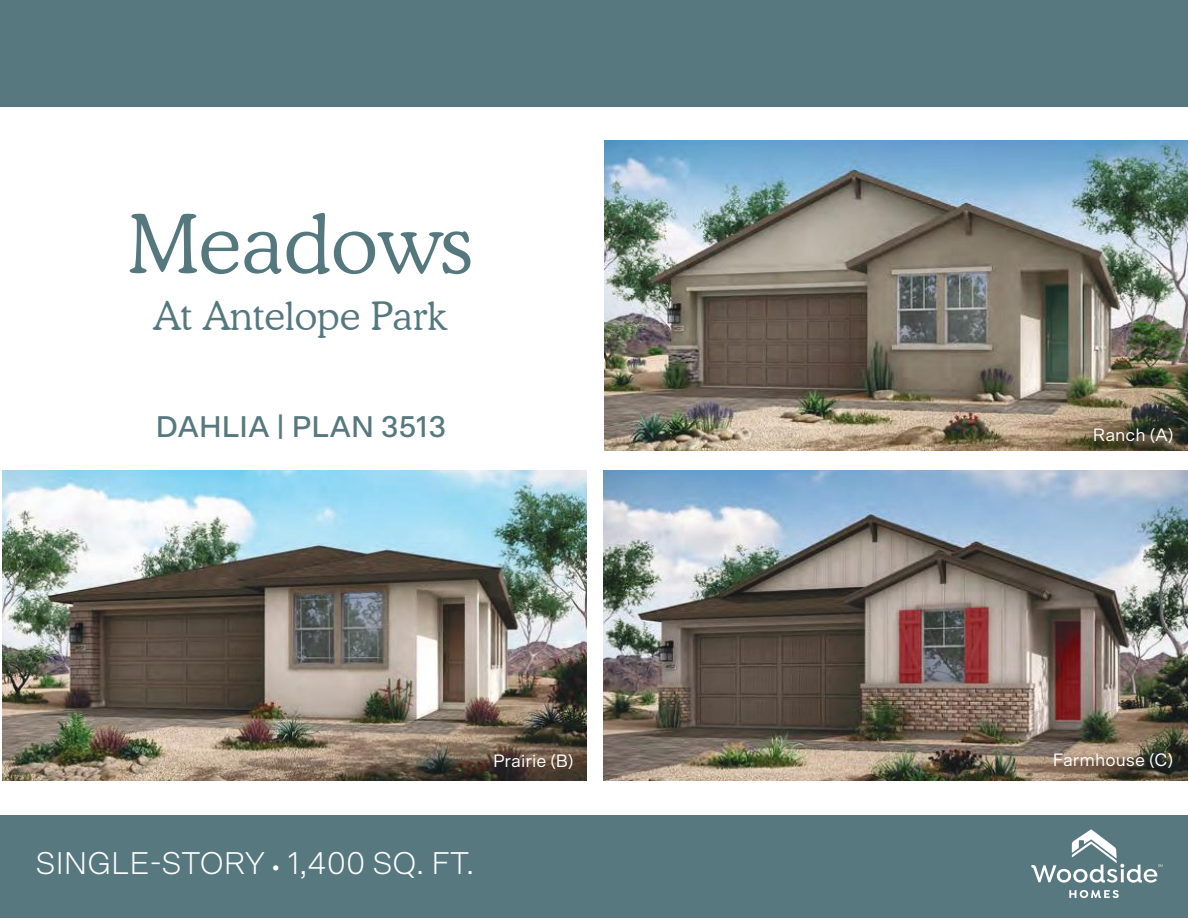
<style>
.page{position:relative;width:1188px;height:918px;background:#fff}
.page>*{position:absolute;margin:0;border:0;box-sizing:border-box;transform-origin:0 0}
.t1{font:300 81px "Cooper BT";color:#55787f}
.t2{font:300 39px "Cooper BT";color:#55787f}
.t3{font:300 31.5px "Scto Grotesk A";color:#fff}
.t4{font:500 30px "Scto Grotesk A";color:#56787e}
.t5{font:18px "Scto Grotesk A";color:#fff}
.s1{font-weight:400;font-size:21px}
</style>
<div class="page">
<div style="left:0;top:0;width:1188px;height:107px;background:#56787e"></div>
<div style="left:0;top:816px;width:1188px;height:102px;background:#56787e"></div>
<svg style="left:1069px;top:890px;width:50px;height:8px"></svg>
<svg style="left:1031px;top:829px;width:132px;height:54px"></svg>
<img style="left:604px;top:141px;width:584px;height:310px">
<img style="left:2px;top:470px;width:585px;height:311px">
<img style="left:603px;top:470px;width:585px;height:311px">
<h1 class="t1" style="left:128px;top:195px;width:345px">Meadows</h1>
<h2 class="t2" style="left:153px;top:292px;width:295px">At Antelope Park</h2>
<h3 class="t4" style="left:156px;top:408px;width:292px">DAHLIA | PLAN 3513</h3>
<p class="t5" style="left:1093px;top:424px;width:82px">Ranch (A)</p>
<p class="t5" style="left:493px;top:750px;width:82px">Prairie (B)</p>
<p class="t5" style="left:1053px;top:749px;width:122px">Farmhouse (C)</p>
<h3 class="t3" style="left:36px;top:845px;width:440px">SINGLE-STORY <span class="s1">•</span> 1,400 SQ. FT.</h3>
</div>
